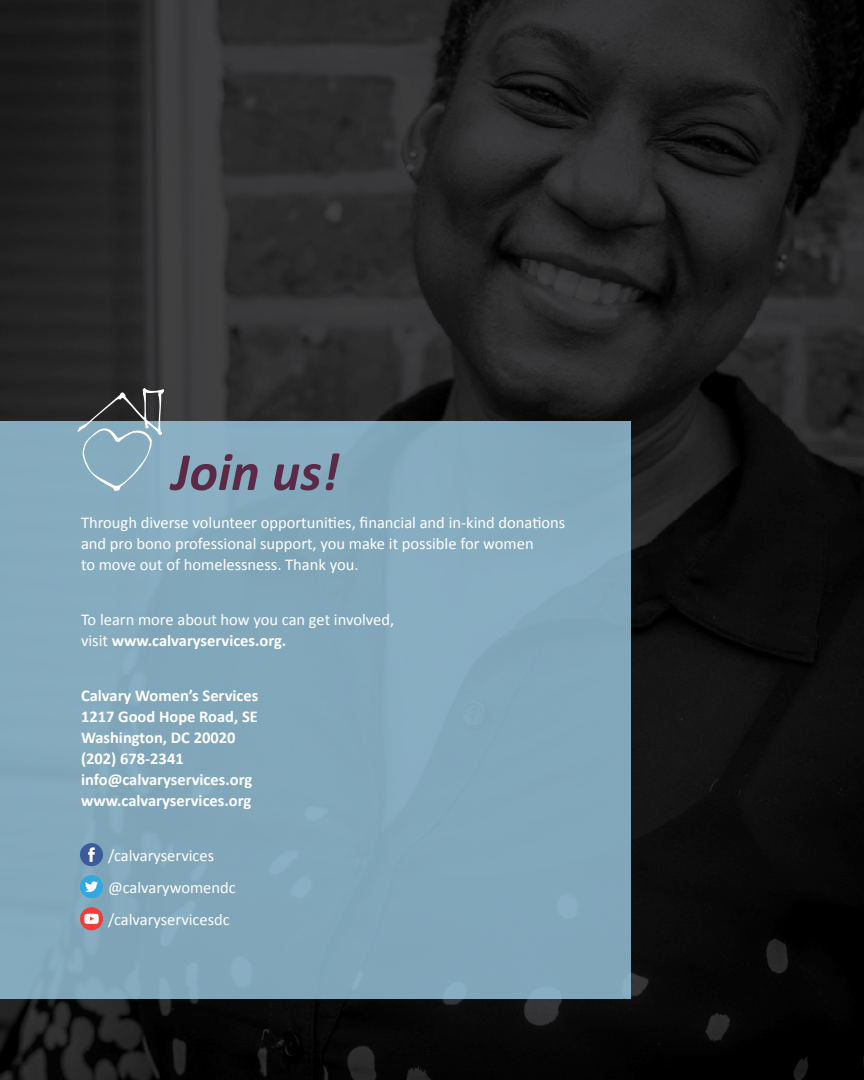
<style>
.page{position:relative;width:864px;height:1080px;background:#fff}
.page>*{position:absolute;margin:0;border:0;box-sizing:border-box;transform-origin:0 0}
.t1{font:italic 700 54px "Calibri";color:#5c2946}
.t2{font:16.5px/21px "Calibri";color:#fff}
.t3{font:700 16.5px/21px "Calibri";color:#fff}
.s1{font-weight:700}
</style>
<div class="page">
<img style="left:0;top:0;width:864px;height:1080px">
<div style="left:0;top:421px;width:631px;height:578px;background:#82a7bb"></div>
<svg style="left:77px;top:388px;width:88px;height:103px"></svg>
<div style="left:80px;top:875px;width:23px;height:23px;background:#31a9e0;border-radius:50%"></div>
<div style="left:80px;top:843px;width:23px;height:23px;background:#3c5b9c;border-radius:50%"></div>
<svg style="left:88px;top:847px;width:7px;height:15px"></svg>
<div style="left:80px;top:907px;width:23px;height:23px;background:#ef3e39;border-radius:50%"></div>
<svg style="left:84px;top:914px;width:15px;height:10px"></svg>
<svg style="left:85px;top:881px;width:13px;height:11px"></svg>
<h1 class="t1" style="left:172px;top:438px;width:169px">Join us!</h1>
<p class="t2" style="left:81px;top:511px;width:486px">Through diverse volunteer opportunities, financial and in-kind donations and pro bono professional support, you make it possible for women<br>to move out of homelessness. Thank you.</p>
<p class="t2" style="left:81px;top:608px;width:315px">To learn more about how you can get involved, visit <span class="s1">www.calvaryservices.org.</span></p>
<p class="t3" style="left:81px;top:684px;width:179px">Calvary Women’s Services<br>1217 Good Hope Road, SE<br>Washington, DC 20020 (202) 678-2341 info@calvaryservices.org www.calvaryservices.org</p>
<p class="t2" style="left:108px;top:839px;width:129px;line-height:32px">/calvaryservices @calvarywomendc /calvaryservicesdc</p>
</div>
